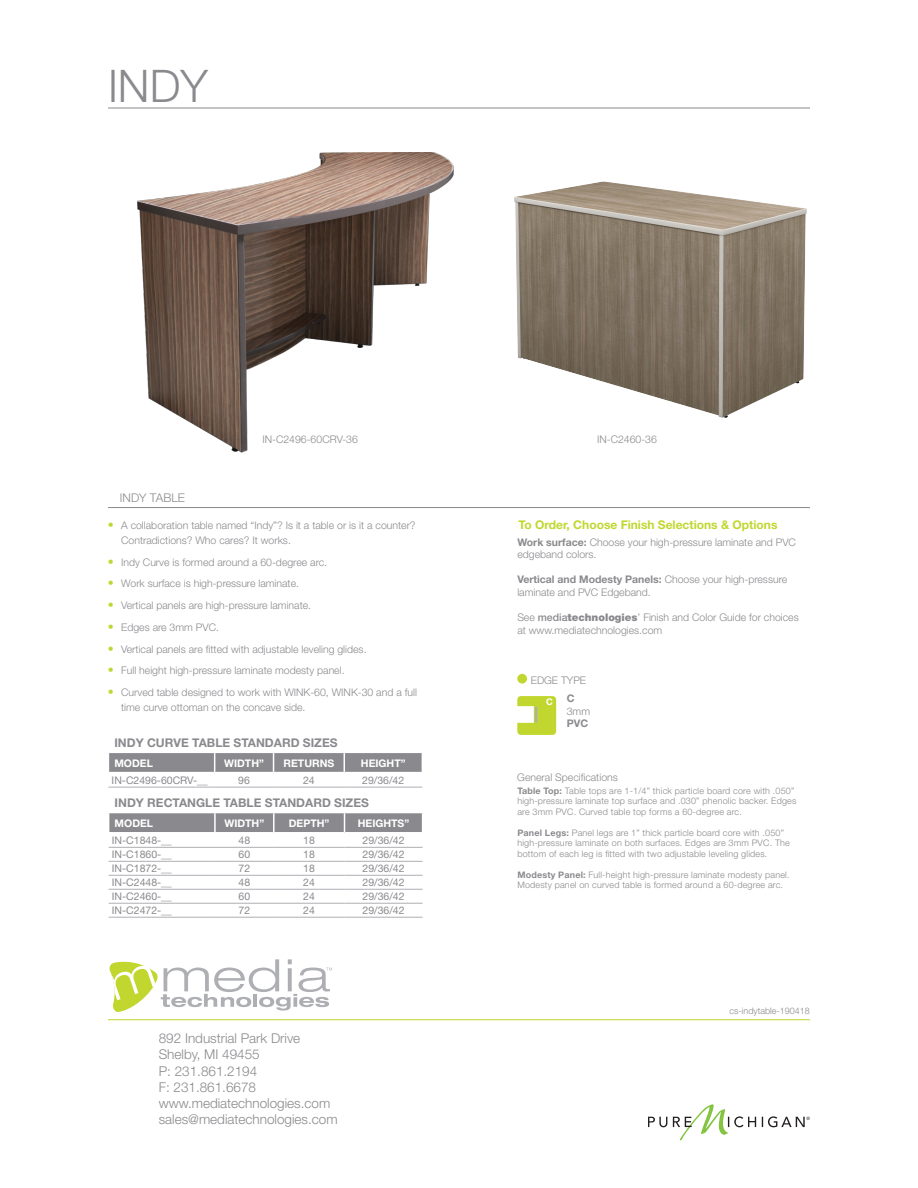
<style>
.page{position:relative;width:918px;height:1188px;background:#fff}
.page>*{position:absolute;margin:0;border:0;box-sizing:border-box;transform-origin:0 0}
.Product_Headline{font:300 45px "Helvetica Neue LT Std";color:#8a8a8e}
.t1{font:300 13.5px/16.2px "Helvetica Neue LT Std";color:#8a8a8e}
.Option_Type{font:700 12px "Helvetica Neue LT Std";color:#8a8a8e}
.Product_Description{font:700 12px "Helvetica Neue LT Std";color:#c1d72f}
.t2{font:300 12px "Helvetica Neue LT Std";color:#8a8a8e}
.Product_Description-2{font:300 10.5px/12.6px "Helvetica Neue LT Std";color:#8a8a8e}
.Option_Type-2{font:10.5px "Helvetica Neue LT Std";color:#8a8a8e}
.Option_Type-3{font:700 10.5px "Helvetica Neue LT Std";color:#fff}
.Part___Labels{font:300 10.5px "Helvetica Neue LT Std";color:#8a8a8e}
.Part___Labels-2{font:700 10.5px "Helvetica Neue LT Std";color:#8a8a8e}
.t3{font:700 9.15px "Helvetica Neue LT Std";color:#fff}
.spec_subhead{font:300 9px/10.5px "Helvetica Neue LT Std";letter-spacing:.02em;color:#8a8a8e}
.spec_subhead-2{font:300 9px "Helvetica Neue LT Std";color:#8a8a8e}
.t4{font:4.5px "Helvetica Neue";color:#231f20}
.s1{font-size:12px;color:#c1d72f}
.s2{font-weight:700}
.s3{font-weight:500}
.s4{font-weight:900}
</style>
<div class="page">
<svg style="left:109px;top:959px;width:223px;height:53px"></svg>
<hr style="left:108px;top:108px;width:702px;height:1px;background:#8a8a8e">
<svg style="left:648px;top:1104px;width:157px;height:36px"></svg>
<hr style="left:108px;top:1019px;width:702px;height:1px;background:#c1d72f">
<svg style="left:517px;top:696px;width:39px;height:39px"></svg>
<div style="left:517px;top:674px;width:10px;height:10px;background:#c1d72f;border-radius:50%"></div>
<hr style="left:108px;top:507px;width:702px;height:1px;background:#8a8a8e">
<svg style="left:109px;top:753px;width:313px;height:19px;background:#8d8d91"></svg>
<hr style="left:108px;top:787px;width:107px;height:1px;background:#aeafb3">
<hr style="left:215px;top:787px;width:59px;height:1px;background:#aeafb3">
<hr style="left:274px;top:787px;width:70px;height:1px;background:#aeafb3">
<hr style="left:344px;top:787px;width:78px;height:1px;background:#aeafb3">
<img style="left:137px;top:152px;width:317px;height:300px">
<svg style="left:109px;top:813px;width:314px;height:19px;background:#8d8d91"></svg>
<hr style="left:109px;top:847px;width:106px;height:1px;background:#aeafb3">
<hr style="left:215px;top:847px;width:59px;height:1px;background:#aeafb3">
<hr style="left:274px;top:847px;width:71px;height:1px;background:#aeafb3">
<hr style="left:345px;top:847px;width:78px;height:1px;background:#aeafb3">
<hr style="left:109px;top:861px;width:106px;height:1px;background:#aeafb3">
<hr style="left:215px;top:861px;width:59px;height:1px;background:#aeafb3">
<hr style="left:274px;top:861px;width:71px;height:1px;background:#aeafb3">
<hr style="left:345px;top:861px;width:78px;height:1px;background:#aeafb3">
<hr style="left:109px;top:875px;width:106px;height:1px;background:#aeafb3">
<hr style="left:215px;top:875px;width:59px;height:1px;background:#aeafb3">
<hr style="left:274px;top:875px;width:71px;height:1px;background:#aeafb3">
<hr style="left:345px;top:875px;width:78px;height:1px;background:#aeafb3">
<hr style="left:109px;top:889px;width:106px;height:1px;background:#aeafb3">
<hr style="left:215px;top:889px;width:59px;height:1px;background:#aeafb3">
<hr style="left:274px;top:889px;width:71px;height:1px;background:#aeafb3">
<hr style="left:345px;top:889px;width:78px;height:1px;background:#aeafb3">
<hr style="left:109px;top:903px;width:106px;height:1px;background:#aeafb3">
<hr style="left:215px;top:903px;width:59px;height:1px;background:#aeafb3">
<hr style="left:274px;top:903px;width:71px;height:1px;background:#aeafb3">
<hr style="left:345px;top:903px;width:78px;height:1px;background:#aeafb3">
<hr style="left:109px;top:917px;width:106px;height:1px;background:#aeafb3">
<hr style="left:215px;top:917px;width:59px;height:1px;background:#aeafb3">
<hr style="left:274px;top:917px;width:71px;height:1px;background:#aeafb3">
<hr style="left:345px;top:917px;width:78px;height:1px;background:#aeafb3">
<img style="left:479px;top:107px;width:331px;height:311px">
<p class="Product_Headline" style="left:108px;top:59px;width:101px">INDY</p>
<p class="t2" style="left:120px;top:490px;width:66px">INDY TABLE</p>
<p class="Product_Description-2" style="left:262px;top:432px;width:97px">IN-C2496-60CRV-36</p>
<p class="Product_Description-2" style="left:121px;top:517px;width:296px;line-height:15px;text-indent:-14px"><span class="s1">•</span> A collaboration table named “Indy”? Is it a table or is it a counter?<br>Contradictions? Who cares? It works.</p>
<p class="Product_Description-2" style="left:108px;top:555px;width:221px"><span class="s1">•</span> Indy Curve is formed around a 60-degree arc.</p>
<p class="Product_Description-2" style="left:108px;top:577px;width:193px"><span class="s1">•</span> Work surface is high-pressure laminate.</p>
<p class="Product_Description-2" style="left:108px;top:599px;width:205px"><span class="s1">•</span> Vertical panels are high-pressure laminate.</p>
<p class="Product_Description-2" style="left:108px;top:621px;width:113px"><span class="s1">•</span> Edges are 3mm PVC.</p>
<p class="Product_Description-2" style="left:108px;top:642px;width:260px"><span class="s1">•</span> Vertical panels are fitted with adjustable leveling glides.</p>
<p class="Product_Description-2" style="left:108px;top:664px;width:238px"><span class="s1">•</span> Full height high-pressure laminate modesty panel.</p>
<p class="Product_Description-2" style="left:121px;top:685px;width:297px;line-height:15px;text-indent:-14px"><span class="s1">•</span> Curved table designed to work with WINK-60, WINK-30 and a full time curve ottoman on the concave side.</p>
<p class="Option_Type" style="left:114px;top:735px;width:225px">INDY CURVE TABLE STANDARD SIZES</p>
<p class="Option_Type-3" style="left:114px;top:756px;width:40px">MODEL</p>
<p class="Option_Type-3" style="left:224px;top:756px;width:41px">WIDTH”</p>
<p class="Option_Type-3" style="left:284px;top:756px;width:52px">RETURNS</p>
<p class="Option_Type-3" style="left:361px;top:756px;width:46px">HEIGHT”</p>
<p class="Option_Type-2" style="left:112px;top:774px;width:98px">IN-C2496-60CRV-__</p>
<p class="Option_Type-2" style="left:238px;top:774px;width:13px">96</p>
<p class="Option_Type-2" style="left:303px;top:774px;width:13px">24</p>
<p class="Option_Type-2" style="left:362px;top:774px;width:44px">29/36/42</p>
<p class="Option_Type" style="left:115px;top:796px;width:256px">INDY RECTANGLE TABLE STANDARD SIZES</p>
<p class="Option_Type-3" style="left:115px;top:817px;width:40px">MODEL</p>
<p class="Option_Type-3" style="left:224px;top:817px;width:41px">WIDTH”</p>
<p class="Option_Type-3" style="left:289px;top:817px;width:42px">DEPTH”</p>
<p class="Option_Type-3" style="left:358px;top:817px;width:53px">HEIGHTS”</p>
<p class="Option_Type-2" style="left:112px;top:834px;width:61px">IN-C1848-__</p>
<p class="Option_Type-2" style="left:239px;top:834px;width:13px">48</p>
<p class="Option_Type-2" style="left:303px;top:834px;width:13px">18</p>
<p class="Option_Type-2" style="left:363px;top:834px;width:44px">29/36/42</p>
<p class="Option_Type-2" style="left:112px;top:848px;width:61px">IN-C1860-__</p>
<p class="Option_Type-2" style="left:239px;top:848px;width:13px">60</p>
<p class="Option_Type-2" style="left:303px;top:848px;width:13px">18</p>
<p class="Option_Type-2" style="left:363px;top:848px;width:44px">29/36/42</p>
<p class="Option_Type-2" style="left:112px;top:862px;width:61px">IN-C1872-__</p>
<p class="Option_Type-2" style="left:239px;top:862px;width:13px">72</p>
<p class="Option_Type-2" style="left:303px;top:862px;width:13px">18</p>
<p class="Option_Type-2" style="left:363px;top:862px;width:44px">29/36/42</p>
<p class="Option_Type-2" style="left:112px;top:876px;width:61px">IN-C2448-__</p>
<p class="Option_Type-2" style="left:239px;top:876px;width:13px">48</p>
<p class="Option_Type-2" style="left:303px;top:876px;width:13px">24</p>
<p class="Option_Type-2" style="left:363px;top:876px;width:44px">29/36/42</p>
<p class="Option_Type-2" style="left:112px;top:890px;width:61px">IN-C2460-__</p>
<p class="Option_Type-2" style="left:239px;top:890px;width:13px">60</p>
<p class="Option_Type-2" style="left:303px;top:890px;width:13px">24</p>
<p class="Option_Type-2" style="left:363px;top:890px;width:44px">29/36/42</p>
<p class="Option_Type-2" style="left:112px;top:904px;width:61px">IN-C2472-__</p>
<p class="Option_Type-2" style="left:239px;top:904px;width:13px">72</p>
<p class="Option_Type-2" style="left:303px;top:904px;width:13px">24</p>
<p class="Option_Type-2" style="left:363px;top:904px;width:44px">29/36/42</p>
<p class="t1" style="left:159px;top:1030px;width:180px">892 Industrial Park Drive<br>Shelby, MI 49455<br>P: 231.861.2194<br>F: 231.861.6678 www.mediatechnologies.com sales@mediatechnologies.com</p>
<p class="Product_Description-2" style="left:597px;top:432px;width:61px">IN-C2460-36</p>
<p class="Product_Description" style="left:518px;top:517px;width:261px">To Order, Choose Finish Selections &amp; Options</p>
<p class="Product_Description-2" style="left:517px;top:535px;width:280px"><span class="s2">Work surface:</span> Choose your high-pressure laminate and PVC edgeband colors.</p>
<p class="Product_Description-2" style="left:517px;top:573px;width:271px"><span class="s2">Vertical and Modesty Panels:</span> Choose your high-pressure laminate and PVC Edgeband.</p>
<p class="Product_Description-2" style="left:517px;top:611px;width:283px">See <span class="s3">media</span><span class="s4">technologies</span>’ Finish and Color Guide for choices at www.mediatechnologies.com</p>
<p class="Part___Labels" style="left:531px;top:673px;width:57px">EDGE TYPE</p>
<p class="t3" style="left:546px;top:696px;width:8px">C</p>
<p class="Part___Labels-2" style="left:567px;top:692px;width:9px">C</p>
<p class="Part___Labels" style="left:567px;top:705px;width:25px">3mm</p>
<p class="Part___Labels-2" style="left:567px;top:717px;width:23px">PVC</p>
<p class="Product_Description-2" style="left:517px;top:771px;width:102px">General Specifications</p>
<p class="spec_subhead" style="left:517px;top:785px;width:281px"><span class="s2">Table Top:</span> Table tops are 1-1/4” thick particle board core with .050” high-pressure laminate top surface and .030” phenolic backer. Edges are 3mm PVC. Curved table top forms a 60-degree arc.</p>
<p class="spec_subhead" style="left:517px;top:827px;width:268px"><span class="s2">Panel Legs:</span> Panel legs are 1” thick particle board core with .050”</p>
<p class="spec_subhead" style="left:517px;top:838px;width:274px">high-pressure laminate on both surfaces. Edges are 3mm PVC. The bottom of each leg is fitted with two adjustable leveling glides.</p>
<p class="spec_subhead" style="left:517px;top:869px;width:274px"><span class="s2">Modesty Panel:</span> Full-height high-pressure laminate modesty panel.<br>Modesty panel on curved table is formed around a 60-degree arc.</p>
<p class="spec_subhead-2" style="left:730px;top:1005px;width:82px">cs-indytable-190418</p>
<p class="t4" style="left:806px;top:1116px;width:5px">®</p>
</div>
